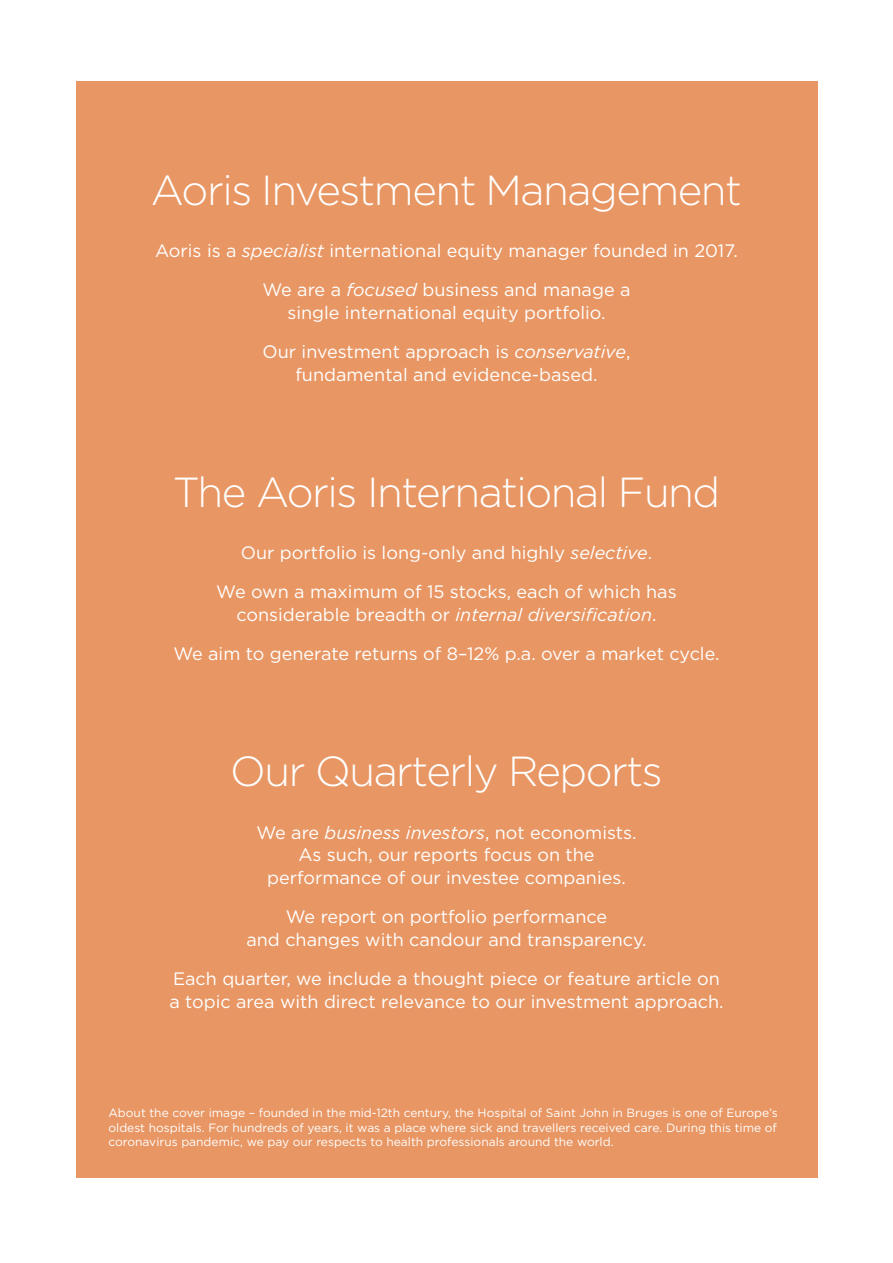
<style>
.page{position:relative;width:893px;height:1263px;background:#fff}
.page>*{position:absolute;margin:0;border:0;box-sizing:border-box;transform-origin:0 0}
.Heading_White{font:300 42px "Gotham";letter-spacing:-.035em;color:#fff}
.White_on_Orange{font:18px/22.5px "Gotham";color:#fff;text-align:center}
.White_on_Orange-2{font:12px/14.4px "Gotham";color:#fff;text-align:justify}
.s1{font-style:italic}
</style>
<div class="page">
<div style="left:77px;top:82px;width:741px;height:1096px;background:#e89663"></div>
<p class="Heading_White" style="left:151px;top:167px;width:593px">Aoris Investment Management</p>
<p class="White_on_Orange" style="left:155px;top:239px;width:584px">Aoris is a <span class="s1">specialist</span> international equity manager founded in 2017.</p>
<p class="White_on_Orange" style="left:262px;top:278px;width:369px">We are a <span class="s1">focused</span> business and manage a single international equity portfolio.</p>
<p class="White_on_Orange" style="left:263px;top:340px;width:369px">Our investment approach is <span class="s1">conservative</span>, fundamental and evidence-based.</p>
<p class="Heading_White" style="left:173px;top:469px;width:549px">The Aoris International Fund</p>
<p class="White_on_Orange" style="left:241px;top:541px;width:413px">Our portfolio is long-only and highly <span class="s1">selective</span>.</p>
<p class="White_on_Orange" style="left:216px;top:580px;width:462px">We own a maximum of 15 stocks, each of which has considerable breadth or <span class="s1">internal diversification</span>.</p>
<p class="White_on_Orange" style="left:173px;top:642px;width:548px">We aim to generate returns of 8–12% p.a. over a market cycle.</p>
<p class="Heading_White" style="left:230px;top:748px;width:434px">Our Quarterly Reports</p>
<p class="White_on_Orange" style="left:256px;top:821px;width:382px">We are <span class="s1">business investors</span>, not economists.<br>As such, our reports focus on the performance of our investee companies.</p>
<p class="White_on_Orange" style="left:246px;top:905px;width:402px">We report on portfolio performance<br>and changes with candour and transparency.</p>
<p class="White_on_Orange" style="left:169px;top:967px;width:556px;text-align:left">Each quarter, we include a thought piece or feature article on a topic area with direct relevance to our investment approach.</p>
<p class="White_on_Orange-2" style="left:108px;top:1105px;width:671px">About the cover image – founded in the mid-12th century, the Hospital of Saint John in Bruges is one of Europe’s oldest hospitals. For hundreds of years, it was a place where sick and travellers received care. During this time of coronavirus pandemic, we pay our respects to health professionals around the world.</p>
</div>
